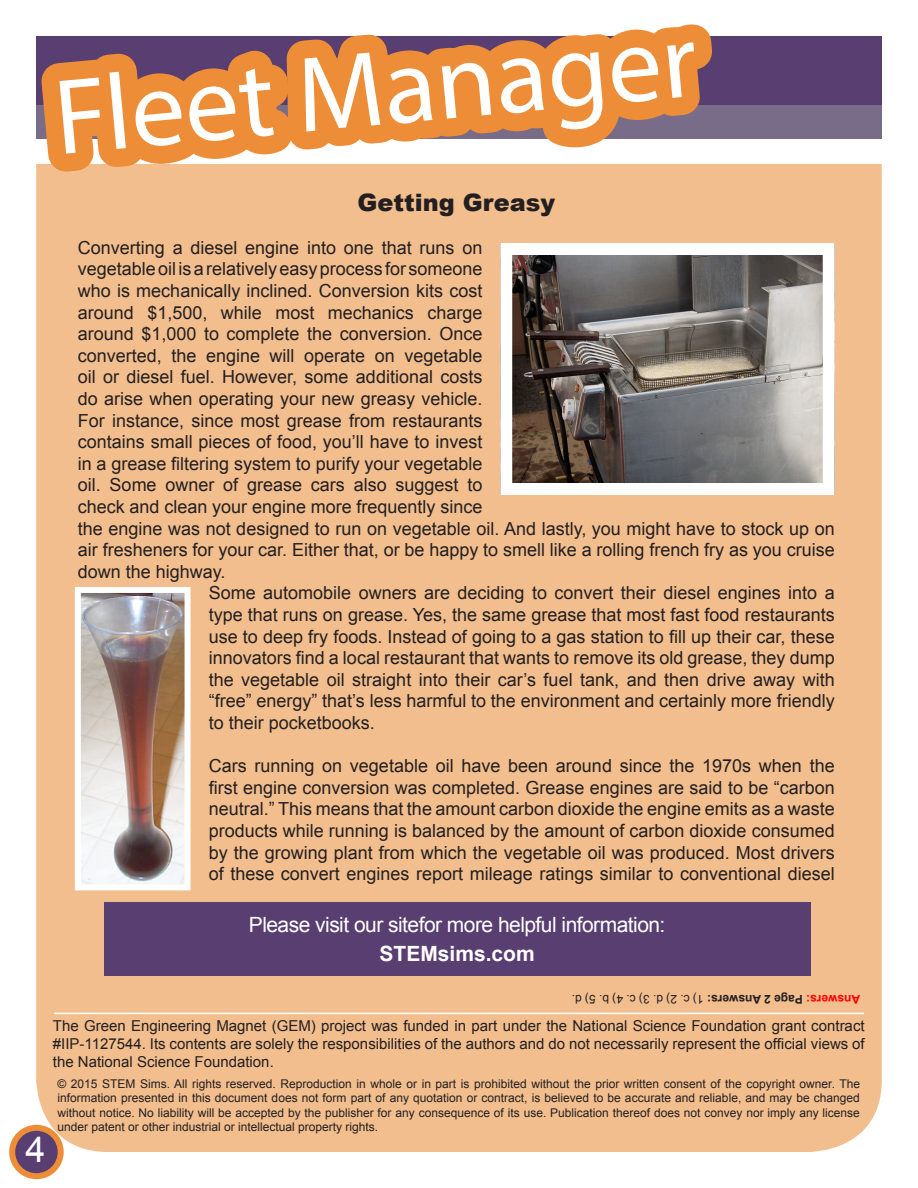
<style>
.page{position:relative;width:918px;height:1188px;background:#fff}
.page>*{position:absolute;margin:0;border:0;box-sizing:border-box;transform-origin:0 0}
.t1{font:108px "Myriad Pro";color:#fff}
.t2{font:36px "Arial";color:#fff}
.t3{font:900 24px "Arial";color:#231f20}
.t4{font:21px "Arial";letter-spacing:-.025em;color:#fff}
.t5{font:700 21px "Arial";color:#fff}
.t6{font:18px/21.6px "Arial";color:#231f20;text-align:justify}
.t7{font:15px/18px "Arial";color:#231f20;text-align:justify}
.t8{font:12px/14.4px "Arial";color:#231f20;text-align:justify}
.s1{font-weight:700;color:#f00}
.s2{font-weight:700}
</style>
<div class="page">
<div style="left:36px;top:36px;width:846px;height:1116px;background:#f2be8e;border-radius:72px"></div>
<div style="left:36px;top:36px;width:846px;height:90px;background:#593e71"></div>
<div style="left:36px;top:126px;width:846px;height:38px;background:#fff"></div>
<div style="left:36px;top:106px;width:846px;height:33px;background:#786c89"></div>
<div style="left:104px;top:902px;width:707px;height:74px;background:#593e71"></div>
<img style="left:513px;top:256px;width:309px;height:226px">
<div style="left:500px;top:243px;width:335px;height:252px;border:12px solid #fff"></div>
<img style="left:82px;top:594px;width:102px;height:289px">
<div style="left:75px;top:587px;width:116px;height:303px;border:6px solid #fff"></div>
<div style="left:12px;top:1128px;width:49px;height:48px;background:#593e71;border-radius:50%"></div>
<div style="left:9px;top:1125px;width:55px;height:54px;border:6px solid #ee8d37;border-radius:50%"></div>
<hr style="left:54px;top:1013px;width:810px;height:1px;background:#fff">
<svg style="left:36px;top:24px;width:698px;height:169px"></svg>
<p class="t1" style="left:49px;top:51px;width:646px;rotate:-5deg">Fleet Manager</p>
<p class="t2" style="left:25px;top:1126px;width:22px">4</p>
<p class="t3" style="left:357px;top:185px;width:199px">Getting Greasy</p>
<p class="t6" style="left:78px;top:237px;width:758px;text-align:left">Converting a diesel engine into one that runs on<br>vegetable oil is a relatively easy process for someone<br>who is mechanically inclined. Conversion kits cost<br>around $1,500, while most mechanics charge<br>around $1,000 to complete the conversion. Once<br>converted, the engine will operate on vegetable<br>oil or diesel fuel. However, some additional costs<br>do arise when operating your new greasy vehicle.<br>For instance, since most grease from restaurants<br>contains small pieces of food, you’ll have to invest<br>in a grease filtering system to purify your vegetable<br>oil. Some owner of grease cars also suggest to<br>check and clean your engine more frequently since<br>the engine was not designed to run on vegetable oil. And lastly, you might have to stock up on air fresheners for your car. Either that, or be happy to smell like a rolling french fry as you cruise down the highway.</p>
<p class="t6" style="left:209px;top:583px;width:627px">Some automobile owners are deciding to convert their diesel engines into a type that runs on grease. Yes, the same grease that most fast food restaurants use to deep fry foods. Instead of going to a gas station to fill up their car, these innovators find a local restaurant that wants to remove its old grease, they dump the vegetable oil straight into their car’s fuel tank, and then drive away with “free” energy” that’s less harmful to the environment and certainly more friendly to their pocketbooks.</p>
<p class="t6" style="left:209px;top:755px;width:627px">Cars running on vegetable oil have been around since the 1970s when the first engine conversion was completed. Grease engines are said to be “carbon neutral.” This means that the amount carbon dioxide the engine emits as a waste products while running is balanced by the amount of carbon dioxide consumed by the growing plant from which the vegetable oil was produced. Most drivers of these convert engines report mileage ratings similar to conventional diesel</p>
<p class="t4" style="left:249px;top:911px;width:418px">Please visit our sitefor more helpful information:</p>
<p class="t5" style="left:380px;top:940px;width:157px">STEMsims.com</p>
<p class="t8" style="left:860px;top:1006px;width:290px;rotate:-180deg"><span class="s1">Answers:</span> <span class="s2">Page 2 Answers:</span> 1) c. 2) d. 3) c. 4) b. 5) d.</p>
<p class="t7" style="left:53px;top:1017px;width:813px">The Green Engineering Magnet (GEM) project was funded in part under the National Science Foundation grant contract #IIP-1127544. Its contents are solely the responsibilities of the authors and do not necessarily represent the official views of the National Science Foundation.</p>
<p class="t8" style="left:58px;top:1076px;width:804px">© 2015 STEM Sims. All rights reserved. Reproduction in whole or in part is prohibited without the prior written consent of the copyright owner. The information presented in this document does not form part of any quotation or contract, is believed to be accurate and reliable, and may be changed without notice. No liability will be accepted by the publisher for any consequence of its use. Publication thereof does not convey nor imply any license under patent or other industrial or intellectual property rights.</p>
</div>
